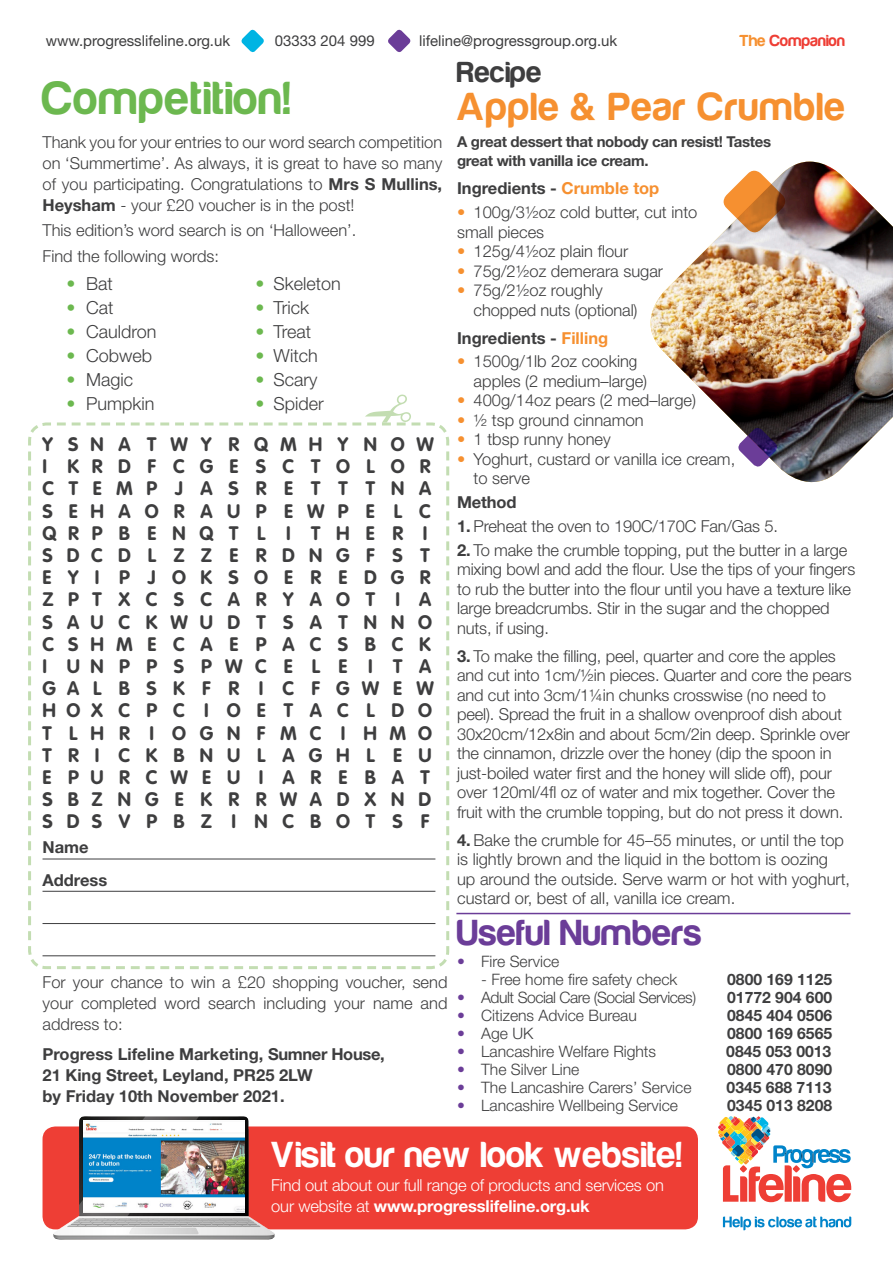
<style>
.page{position:relative;width:893px;height:1263px;background:#fff}
.page>*{position:absolute;margin:0;border:0;box-sizing:border-box;transform-origin:0 0}
.t1{font:48px "Harabara";letter-spacing:.03em;color:#6cb84f}
.t2{font:40.5px "Harabara";letter-spacing:.04em;color:#f69030}
.t3{font:37.5px "Harabara";letter-spacing:.02em;color:#fff}
.t4{font:37.5px "Harabara";letter-spacing:.02em;color:#6b3d98}
.t5{font:30px "Harabara";letter-spacing:.02em;color:#3e3e3f}
.t6{font:700 19.35px/22.2px "VAG Rounded";letter-spacing:.835em;color:#3e3e3f;text-align:justify}
.t7{font:300 18px "Helvetica Neue LT Std";color:#3e3e3f}
.t8{font:300 16.5px/19.5px "Helvetica Neue LT Std";letter-spacing:-.01em;color:#3e3e3f}
.t9{font:700 16.5px/21px "Helvetica Neue LT Std";color:#3e3e3f}
.t10{font:300 16.5px/21px "Helvetica Neue LT Std";letter-spacing:-.01em;color:#fff}
.t11{font:16.5px "Harabara";letter-spacing:.01em;color:#ee3e35}
.t12{font:300 15.75px "Helvetica Neue LT Std";color:#3e3e3f}
.t13{font:700 15.75px "Helvetica Neue LT Std";color:#3e3e3f}
.t14{font:300 15.75px "Helvetica Neue LT Std";letter-spacing:-.03em;color:#3e3e3f}
.t15{font:15px "Helvetica Neue LT Std";color:#3e3e3f}
.t16{font:700 15px/19.5px "Helvetica Neue LT Std";letter-spacing:-.02em;color:#3e3e3f}
.s1{color:#f69030}
.s2{font-weight:700}
.s3{color:#6cb84f}
.s4{color:#6b3d98}
</style>
<div class="page">
<svg style="left:723px;top:1216px;width:128px;height:14px"></svg>
<svg style="left:718px;top:1116px;width:133px;height:86px"></svg>
<div style="left:43px;top:1126px;width:655px;height:103px;background:#ee3e35;border-radius:13px"></div>
<svg style="left:241px;top:29px;width:23px;height:24px"></svg>
<svg style="left:388px;top:29px;width:23px;height:23px"></svg>
<svg style="left:28px;top:422px;width:422px;height:548px"></svg>
<svg style="left:54px;top:394px;width:366px;height:31px"></svg>
<img style="left:650px;top:162px;width:243px;height:321px">
<svg style="left:736px;top:426px;width:43px;height:43px"></svg>
<svg style="left:720px;top:167px;width:69px;height:69px"></svg>
<hr style="left:456px;top:913px;width:394px;height:1px;background:#6b3d98">
<img style="left:53px;top:1116px;width:222px;height:123px">
<img style="left:83px;top:1120px;width:161px;height:92px">
<p class="t15" style="left:46px;top:32px;width:186px">www.progresslifeline.org.uk</p>
<p class="t15" style="left:275px;top:32px;width:102px">03333 204 999</p>
<p class="t15" style="left:419px;top:32px;width:200px">lifeline@progressgroup.org.uk</p>
<p class="t11" style="left:740px;top:32px;width:107px"><span class="s1">The</span> Companion</p>
<p class="t1" style="left:43px;top:73px;width:249px">Competition!</p>
<p class="t8" style="left:43px;top:131px;width:401px;line-height:21px;text-align:justify">Thank you for your entries to our word search competition on ‘Summertime’. As always, it is great to have so many of you participating. Congratulations to <span class="s2">Mrs S Mullins, Heysham</span> - your £20 voucher is in the post!</p>
<p class="t8" style="left:43px;top:220px;width:315px">This edition’s word search is on ‘Halloween’.</p>
<p class="t8" style="left:43px;top:246px;width:178px">Find the following words:</p>
<p class="t7" style="left:67px;top:272px;width:48px"><span class="s3">•</span> Bat</p>
<p class="t7" style="left:256px;top:272px;width:87px"><span class="s3">•</span> Skeleton</p>
<p class="t7" style="left:67px;top:296px;width:48px"><span class="s3">•</span> Cat</p>
<p class="t7" style="left:256px;top:296px;width:55px"><span class="s3">•</span> Trick</p>
<p class="t7" style="left:67px;top:320px;width:91px"><span class="s3">•</span> Cauldron</p>
<p class="t7" style="left:256px;top:320px;width:57px"><span class="s3">•</span> Treat</p>
<p class="t7" style="left:67px;top:344px;width:87px"><span class="s3">•</span> Cobweb</p>
<p class="t7" style="left:256px;top:344px;width:64px"><span class="s3">•</span> Witch</p>
<p class="t7" style="left:67px;top:368px;width:68px"><span class="s3">•</span> Magic</p>
<p class="t7" style="left:256px;top:368px;width:64px"><span class="s3">•</span> Scary</p>
<p class="t7" style="left:67px;top:392px;width:89px"><span class="s3">•</span> Pumpkin</p>
<p class="t7" style="left:256px;top:392px;width:70px"><span class="s3">•</span> Spider</p>
<p class="t5" style="left:457px;top:57px;width:86px">Recipe</p>
<p class="t2" style="left:457px;top:85px;width:389px">Apple &amp; Pear Crumble</p>
<p class="t16" style="left:457px;top:131px;width:316px">A great dessert that nobody can resist! Tastes great with vanilla ice cream.</p>
<p class="t9" style="left:457px;top:177px;width:204px">Ingredients - <span class="s1">Crumble top</span></p>
<p class="t8" style="left:457px;top:202px;width:242px"><span class="s1">•</span> 100g/3½oz cold butter, cut into small pieces</p>
<p class="t8" style="left:457px;top:241px;width:173px"><span class="s1">•</span> 125g/4½oz plain flour</p>
<p class="t8" style="left:457px;top:261px;width:208px"><span class="s1">•</span> 75g/2½oz demerara sugar</p>
<p class="t8" style="left:474px;top:280px;width:165px;text-indent:-16px"><span class="s1">•</span> 75g/2½oz roughly chopped nuts (optional)</p>
<p class="t9" style="left:457px;top:327px;width:153px">Ingredients - <span class="s1">Filling</span></p>
<p class="t8" style="left:474px;top:351px;width:175px;text-indent:-16px"><span class="s1">•</span> 1500g/1lb 2oz cooking apples (2 medium–large)</p>
<p class="t8" style="left:457px;top:390px;width:241px"><span class="s1">•</span> 400g/14oz pears (2 med–large)</p>
<p class="t8" style="left:457px;top:410px;width:188px"><span class="s1">•</span> ½ tsp ground cinnamon</p>
<p class="t8" style="left:457px;top:429px;width:155px"><span class="s1">•</span> 1 tbsp runny honey</p>
<p class="t8" style="left:474px;top:449px;width:263px;text-indent:-16px"><span class="s1">•</span> Yoghurt, custard or vanilla ice cream, to serve</p>
<p class="t9" style="left:457px;top:491px;width:61px">Method</p>
<p class="t8" style="left:457px;top:516px;width:322px"><span class="s2">1.</span> Preheat the oven to 190C/170C Fan/Gas 5.</p>
<p class="t8" style="left:457px;top:540px;width:400px"><span class="s2">2.</span> To make the crumble topping, put the butter in a large mixing bowl and add the flour. Use the tips of your fingers to rub the butter into the flour until you have a texture like large breadcrumbs. Stir in the sugar and the chopped nuts, if using.</p>
<p class="t8" style="left:457px;top:646px;width:396px"><span class="s2">3.</span> To make the filling, peel, quarter and core the apples and cut into 1cm/½in pieces. Quarter and core the pears and cut into 3cm/1¼in chunks crosswise (no need to peel). Spread the fruit in a shallow ovenproof dish about 30x20cm/12x8in and about 5cm/2in deep. Sprinkle over the cinnamon, drizzle over the honey (dip the spoon in just-boiled water first and the honey will slide off), pour over 120ml/4fl oz of water and mix together. Cover the fruit with the crumble topping, but do not press it down.</p>
<p class="t8" style="left:457px;top:830px;width:395px"><span class="s2">4.</span> Bake the crumble for 45–55 minutes, or until the top is lightly brown and the liquid in the bottom is oozing up around the outside. Serve warm or hot with yoghurt, custard or, best of all, vanilla ice cream.</p>
<p class="t4" style="left:457px;top:913px;width:246px">Useful Numbers</p>
<p class="t12" style="left:457px;top:952px;width:104px"><span class="s4">•</span> Fire Service</p>
<p class="t12" style="left:481px;top:970px;width:198px">- Free home fire safety check</p>
<p class="t13" style="left:727px;top:970px;width:107px">0800 169 1125</p>
<p class="t14" style="left:457px;top:988px;width:241px"><span class="s4">•</span> Adult Social Care (Social Services)</p>
<p class="t13" style="left:727px;top:988px;width:107px">01772 904 600</p>
<p class="t12" style="left:457px;top:1006px;width:181px"><span class="s4">•</span> Citizens Advice Bureau</p>
<p class="t13" style="left:727px;top:1006px;width:107px">0845 404 0506</p>
<p class="t12" style="left:457px;top:1024px;width:78px"><span class="s4">•</span> Age UK</p>
<p class="t13" style="left:727px;top:1024px;width:107px">0800 169 6565</p>
<p class="t12" style="left:457px;top:1042px;width:201px"><span class="s4">•</span> Lancashire Welfare Rights</p>
<p class="t13" style="left:726px;top:1042px;width:107px">0845 053 0013</p>
<p class="t12" style="left:457px;top:1060px;width:124px"><span class="s4">•</span> The Silver Line</p>
<p class="t13" style="left:727px;top:1060px;width:107px">0800 470 8090</p>
<p class="t12" style="left:457px;top:1078px;width:236px"><span class="s4">•</span> The Lancashire Carers’ Service</p>
<p class="t13" style="left:727px;top:1078px;width:107px">0345 688 7113</p>
<p class="t12" style="left:457px;top:1096px;width:222px"><span class="s4">•</span> Lancashire Wellbeing Service</p>
<p class="t13" style="left:727px;top:1096px;width:107px">0345 013 8208</p>
<p class="t6" style="left:43px;top:433px;width:393px">Y S N A T W Y R Q M H Y N O W</p>
<p class="t6" style="left:43px;top:455px;width:389px">I K R D F C G E S C T O L O R</p>
<p class="t6" style="left:43px;top:477px;width:390px">C T E M P J A S R E T T T N A</p>
<p class="t6" style="left:43px;top:499px;width:390px">S E H A O R A U P E W P E L C</p>
<p class="t6" style="left:43px;top:522px;width:386px">Q R P B E N QTL I T H E R I</p>
<p class="t6" style="left:43px;top:544px;width:389px">S D C D L Z Z ERD N G F S T</p>
<p class="t6" style="left:43px;top:566px;width:389px">E Y I P J O K S O E R E D G R</p>
<p class="t6" style="left:43px;top:588px;width:390px">Z PT X C S C A R YAO T I A</p>
<p class="t6" style="left:43px;top:610px;width:391px">SAU C K W U D T S ATN N O</p>
<p class="t6" style="left:43px;top:633px;width:390px">C S H M E C A E P A C S B C K</p>
<p class="t6" style="left:43px;top:655px;width:390px">I U N P P S P W C E L E I T A</p>
<p class="t6" style="left:43px;top:677px;width:393px">G A L B S K F R I C F G W E W H O X C PC I O E TA C L D O T L H R I O G N F M C I H M O</p>
<p class="t6" style="left:43px;top:744px;width:391px">T R I C K B N U L A G H L E U</p>
<p class="t6" style="left:43px;top:766px;width:389px">E P U R C W E U I A R E B A T</p>
<p class="t6" style="left:43px;top:788px;width:390px">S B Z N G E K R R W A D X N D</p>
<p class="t6" style="left:43px;top:810px;width:388px">S D S V P B Z I N C B O T S F</p>
<p class="t9" style="left:43px;top:837px;width:48px">Name</p>
<p class="t9" style="left:43px;top:870px;width:66px">Address</p>
<p class="t8" style="left:43px;top:972px;width:406px;line-height:21px;text-align:justify">For your chance to win a £20 shopping voucher, send your completed word search including your name and address to:</p>
<p class="t9" style="left:43px;top:1043px;width:344px">Progress Lifeline Marketing, Sumner House,</p>
<p class="t9" style="left:43px;top:1064px;width:272px">21 King Street, Leyland, PR25 2LW by Friday 10th November 2021.</p>
<p class="t3" style="left:271px;top:1135px;width:412px">Visit our new look website!</p>
<p class="t10" style="left:271px;top:1174px;width:394px">Find out about our full range of products and services on our website at <span class="s2">www.progresslifeline.org.uk</span></p>
</div>
